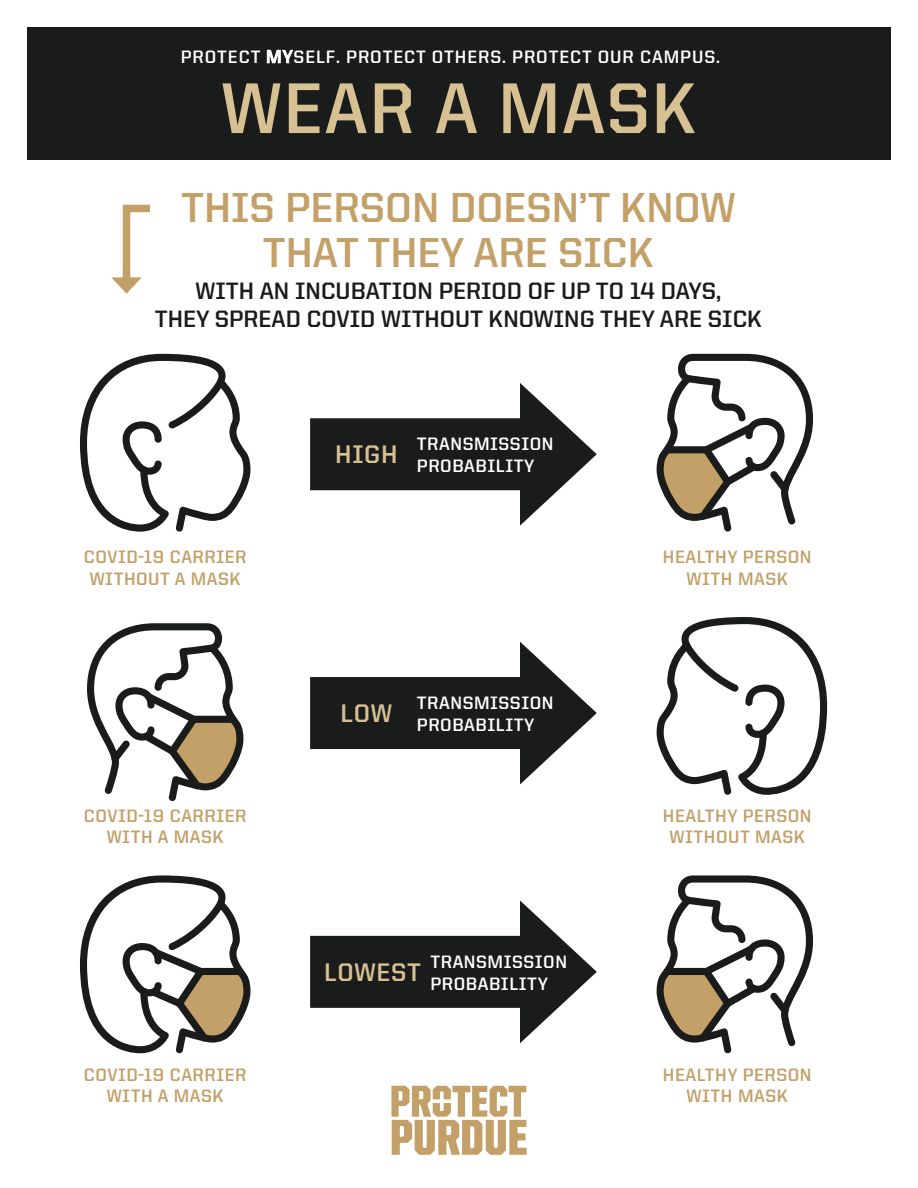
<style>
.page{position:relative;width:918px;height:1188px;background:#fff}
.page>*{position:absolute;margin:0;border:0;box-sizing:border-box;transform-origin:0 0}
.t1{font:700 72px "United Sans Reg";letter-spacing:.025em;color:#d7c091}
.t2{font:700 42px/45px "United Sans Reg";color:#c3a068;text-align:center}
.t3{font:700 25.5px "United Sans Reg";letter-spacing:.025em;color:#d7c091}
.t4{font:700 23.85px "United Sans Reg";color:#1a1b1b}
.t5{font:700 18px/21.6px "United Sans Reg";letter-spacing:.03em;color:#c3a068;text-align:center}
.t6{font:700 18px/21.6px "United Sans Reg";letter-spacing:.03em;color:#fff}
.t7{font:700 18px "United Sans Reg";letter-spacing:.05em;color:#fff}
</style>
<div class="page">
<div style="left:27px;top:27px;width:864px;height:133px;background:#1a1b1b"></div>
<svg style="left:391px;top:1086px;width:136px;height:69px"></svg>
<svg style="left:657px;top:354px;width:156px;height:178px"></svg>
<svg style="left:657px;top:875px;width:156px;height:178px"></svg>
<svg style="left:87px;top:623px;width:156px;height:178px"></svg>
<svg style="left:80px;top:875px;width:170px;height:178px"></svg>
<svg style="left:80px;top:354px;width:170px;height:178px"></svg>
<svg style="left:657px;top:617px;width:170px;height:178px"></svg>
<div style="left:310px;top:418px;width:229px;height:72px;background:#1a1b1b"></div>
<svg style="left:520px;top:383px;width:77px;height:143px"></svg>
<div style="left:310px;top:677px;width:229px;height:72px;background:#1a1b1b"></div>
<svg style="left:520px;top:642px;width:77px;height:142px"></svg>
<div style="left:310px;top:936px;width:229px;height:72px;background:#1a1b1b"></div>
<svg style="left:520px;top:900px;width:77px;height:143px"></svg>
<svg style="left:111px;top:204px;width:39px;height:90px"></svg>
<p class="t7" style="left:181px;top:47px;width:541px">PROTECT MYSELF. PROTECT OTHERS. PROTECT OUR CAMPUS.</p>
<p class="t1" style="left:221px;top:69px;width:477px">WEAR A MASK</p>
<p class="t2" style="left:181px;top:185px;width:556px">THIS PERSON DOESN’T KNOW<br>THAT THEY ARE SICK</p>
<p class="t4" style="left:196px;top:277px;width:527px">WITH AN INCUBATION PERIOD OF UP TO 14 DAYS,</p>
<p class="t4" style="left:155px;top:306px;width:609px">THEY SPREAD COVID WITHOUT KNOWING THEY ARE SICK</p>
<p class="t3" style="left:335px;top:440px;width:64px">HIGH</p>
<p class="t6" style="left:417px;top:433px;width:138px">TRANSMISSION<br>PROBABILITY</p>
<p class="t5" style="left:84px;top:546px;width:164px">COVID-19 CARRIER</p>
<p class="t5" style="left:90px;top:567px;width:153px">WITHOUT A MASK</p>
<p class="t5" style="left:663px;top:546px;width:150px">HEALTHY PERSON<br>WITH MASK</p>
<p class="t3" style="left:341px;top:699px;width:53px">LOW</p>
<p class="t6" style="left:417px;top:692px;width:138px">TRANSMISSION<br>PROBABILITY</p>
<p class="t5" style="left:84px;top:805px;width:164px">COVID-19 CARRIER</p>
<p class="t5" style="left:107px;top:826px;width:119px">WITH A MASK</p>
<p class="t5" style="left:663px;top:805px;width:150px">HEALTHY PERSON<br>WITHOUT MASK</p>
<p class="t3" style="left:324px;top:958px;width:99px">LOWEST</p>
<p class="t6" style="left:430px;top:951px;width:138px">TRANSMISSION<br>PROBABILITY</p>
<p class="t5" style="left:84px;top:1063px;width:164px">COVID-19 CARRIER</p>
<p class="t5" style="left:107px;top:1085px;width:119px">WITH A MASK</p>
<p class="t5" style="left:663px;top:1063px;width:150px">HEALTHY PERSON<br>WITH MASK</p>
</div>
